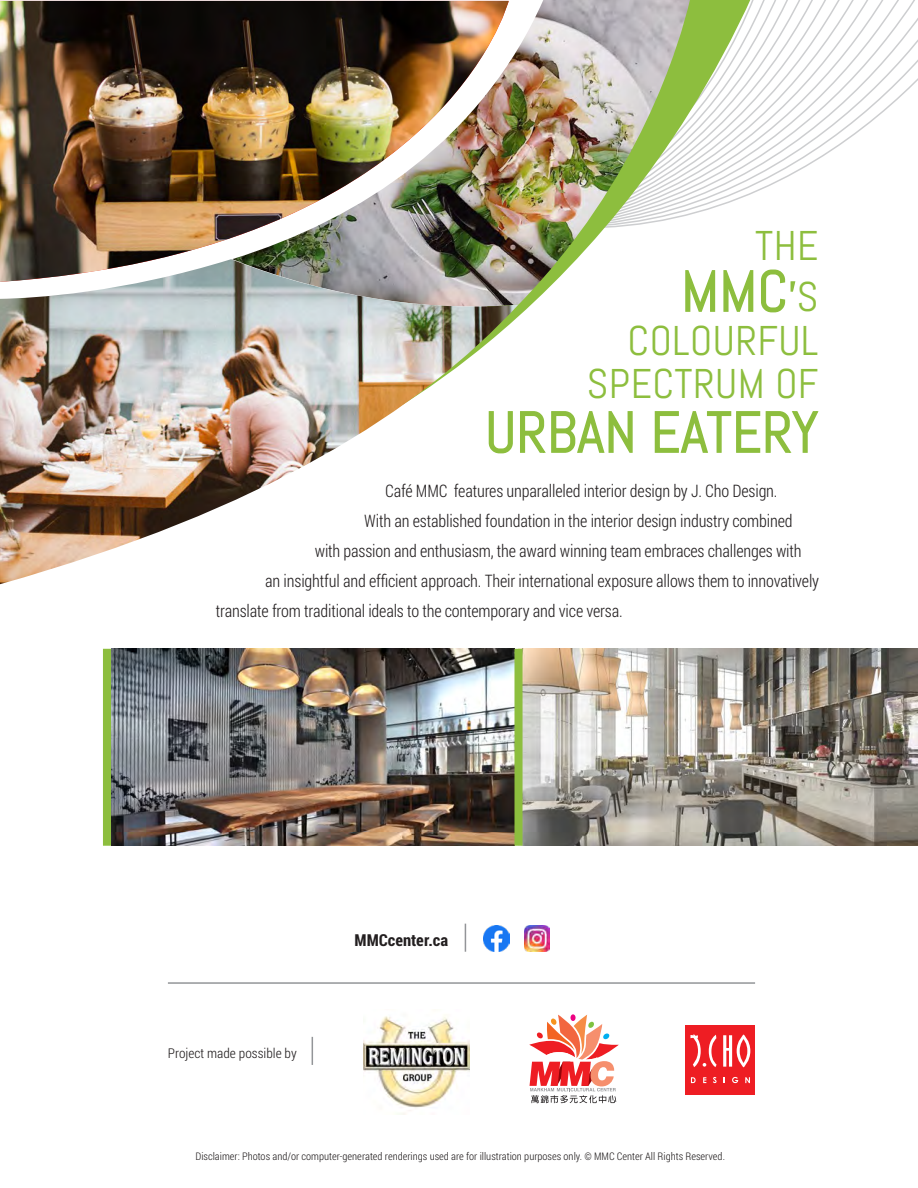
<style>
.page{position:relative;width:918px;height:1188px;background:#fff}
.page>*{position:absolute;margin:0;border:0;box-sizing:border-box;transform-origin:0 0}
.t1{font:57.45px "Abel";letter-spacing:.01em;color:#8dbe3e}
.t2{font:41.55px/43.5px "Abel";letter-spacing:.01em;color:#8dbe3e;text-align:right}
.t3{font:300 17.25px "Roboto Condensed";letter-spacing:-.01em;color:#231f20}
.t4{font:700 16.5px "Roboto Condensed";color:#231f20;scale:1.06 1}
.t5{font:300 13.5px "Roboto Condensed";color:#231f20;scale:1.06 1}
.t6{font:300 10.5px "Roboto Condensed";color:#231f20;scale:1.06 1}
.s1{font-size:41.55px}
</style>
<div class="page">
<svg style="left:793px;top:0;width:125px;height:174px"></svg>
<svg style="left:519px;top:0;width:274px;height:316px"></svg>
<svg style="left:685px;top:260px;width:31px;height:56px"></svg>
<svg style="left:723px;top:260px;width:31px;height:56px"></svg>
<svg style="left:760px;top:269px;width:36px;height:44px"></svg>
<svg style="left:520px;top:411px;width:113px;height:42px"></svg>
<svg style="left:654px;top:411px;width:165px;height:42px"></svg>
<img style="left:0;top:1px;width:232px;height:258px">
<img style="left:232px;top:0;width:458px;height:312px">
<img style="left:0;top:259px;width:519px;height:325px">
<img style="left:523px;top:649px;width:395px;height:197px">
<img style="left:111px;top:649px;width:404px;height:197px">
<div style="left:515px;top:649px;width:8px;height:197px;background:#8dbe3e"></div>
<div style="left:103px;top:649px;width:8px;height:197px;background:#8dbe3e"></div>
<svg style="left:529px;top:1014px;width:90px;height:89px"></svg>
<div style="left:686px;top:1025px;width:69px;height:69px;background:#ee1d23"></div>
<svg style="left:691px;top:1077px;width:5px;height:6px"></svg>
<svg style="left:703px;top:1077px;width:3px;height:6px"></svg>
<svg style="left:713px;top:1077px;width:4px;height:6px"></svg>
<svg style="left:723px;top:1077px;width:2px;height:6px"></svg>
<svg style="left:732px;top:1077px;width:6px;height:6px"></svg>
<svg style="left:745px;top:1077px;width:5px;height:6px"></svg>
<svg style="left:723px;top:1034px;width:27px;height:33px"></svg>
<svg style="left:690px;top:1034px;width:27px;height:33px"></svg>
<img style="left:364px;top:1015px;width:105px;height:100px">
<hr style="left:168px;top:982px;width:587px;height:2px;background:#939598">
<svg style="left:465px;top:924px;width:1px;height:28px"></svg>
<svg style="left:312px;top:1037px;width:1px;height:28px"></svg>
<img style="left:483px;top:925px;width:27px;height:27px">
<img style="left:525px;top:926px;width:25px;height:25px">
<p class="t2" style="left:755px;top:224px;width:65px">THE</p>
<p class="t1" style="left:681px;top:255px;width:139px">MMC<span class="s1">’S</span></p>
<p class="t2" style="left:587px;top:319px;width:233px">COLOURFUL<br>SPECTRUM OF</p>
<p class="t1" style="left:485px;top:396px;width:334px">URBAN EATERY</p>
<p class="t3" style="left:385px;top:479px;width:394px">Café MMC features unparalleled interior design by J. Cho Design.</p>
<p class="t3" style="left:364px;top:509px;width:430px">With an established foundation in the interior design industry combined</p>
<p class="t3" style="left:315px;top:539px;width:488px">with passion and enthusiasm, the award winning team embraces challenges with</p>
<p class="t3" style="left:265px;top:569px;width:555px">an insightful and efficient approach. Their international exposure allows them to innovatively</p>
<p class="t3" style="left:216px;top:599px;width:408px">translate from traditional ideals to the contemporary and vice versa.</p>
<p class="t5" style="left:168px;top:1043px;width:123px">Project made possible by</p>
<p class="t4" style="left:355px;top:928px;width:90px">MMCcenter.ca</p>
<p class="t6" style="left:195px;top:1149px;width:501px">Disclaimer: Photos and/or computer-generated renderings used are for illustration purposes only. © MMC Center All Rights Reserved.</p>
</div>
